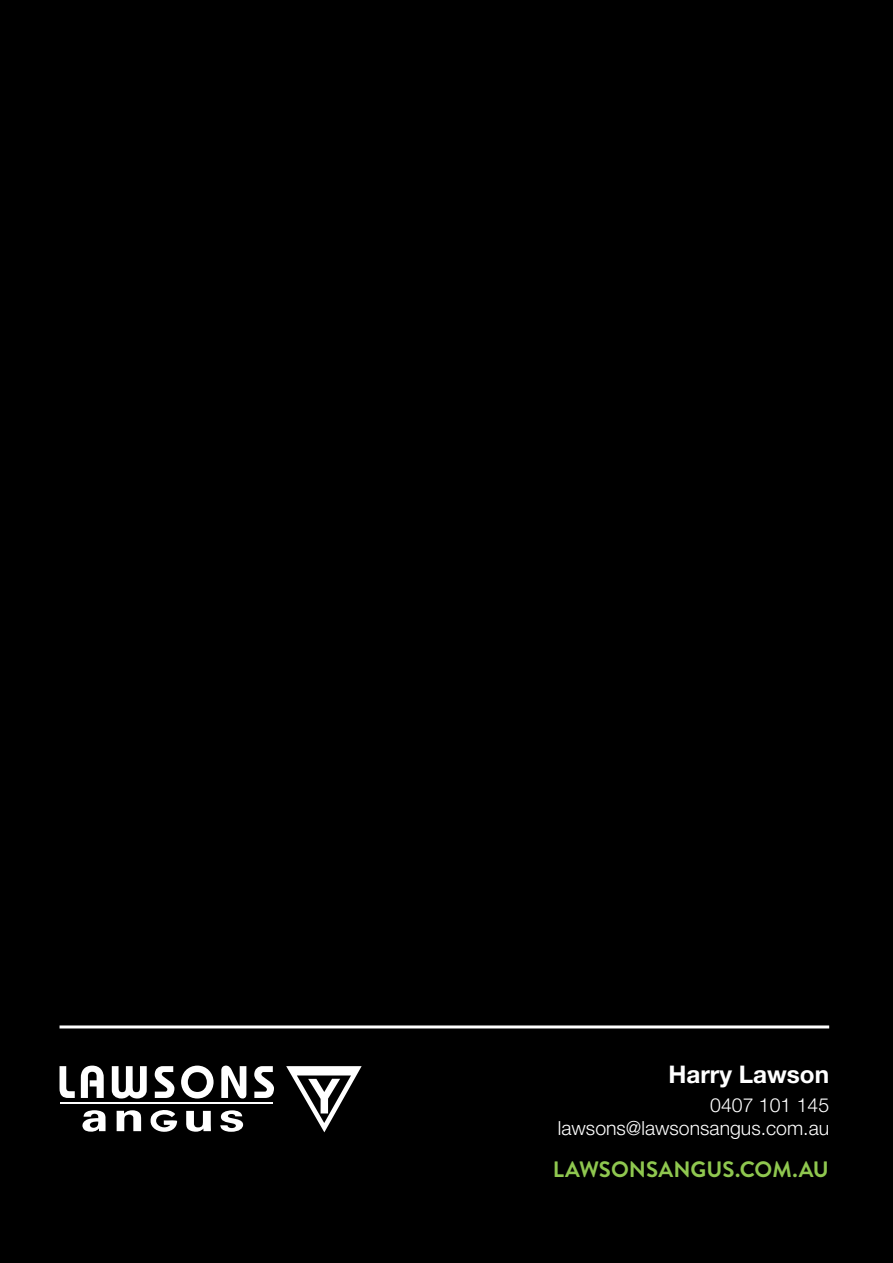
<style>
.page{position:relative;width:893px;height:1263px;background:#000}
.page>*{position:absolute;margin:0;border:0;box-sizing:border-box;transform-origin:0 0}
.t1{font:700 24.3px "Helvetica Neue LT Std";color:#fff}
.t2{font:700 22.2px "Brandon Grotesque";color:#8fc74f}
.t3{font:300 19.5px/23.4px "Helvetica Neue LT Std";color:#fff;text-align:right}
</style>
<div class="page">
<svg style="left:60px;top:1066px;width:15px;height:32px"></svg>
<svg style="left:81px;top:1065px;width:23px;height:33px"></svg>
<svg style="left:112px;top:1066px;width:35px;height:32px"></svg>
<svg style="left:155px;top:1066px;width:19px;height:32px"></svg>
<svg style="left:181px;top:1065px;width:33px;height:33px"></svg>
<svg style="left:221px;top:1065px;width:25px;height:33px"></svg>
<svg style="left:254px;top:1066px;width:20px;height:32px"></svg>
<svg style="left:82px;top:1110px;width:24px;height:22px"></svg>
<svg style="left:117px;top:1110px;width:24px;height:21px"></svg>
<svg style="left:186px;top:1111px;width:25px;height:21px"></svg>
<svg style="left:220px;top:1110px;width:23px;height:22px"></svg>
<svg style="left:150px;top:1110px;width:27px;height:22px"></svg>
<hr style="left:61px;top:1102px;width:212px;height:2px;background:#fff">
<svg style="left:286px;top:1066px;width:76px;height:66px"></svg>
<hr style="left:60px;top:1025px;width:769px;height:3px;background:#fff">
<p class="t1" style="left:668px;top:1059px;width:162px">Harry Lawson</p>
<p class="t3" style="left:558px;top:1092px;width:273px">0407 101 145 lawsons@lawsonsangus.com.au</p>
<p class="t2" style="left:553px;top:1154px;width:277px">LAWSONSANGUS.COM.AU</p>
</div>
